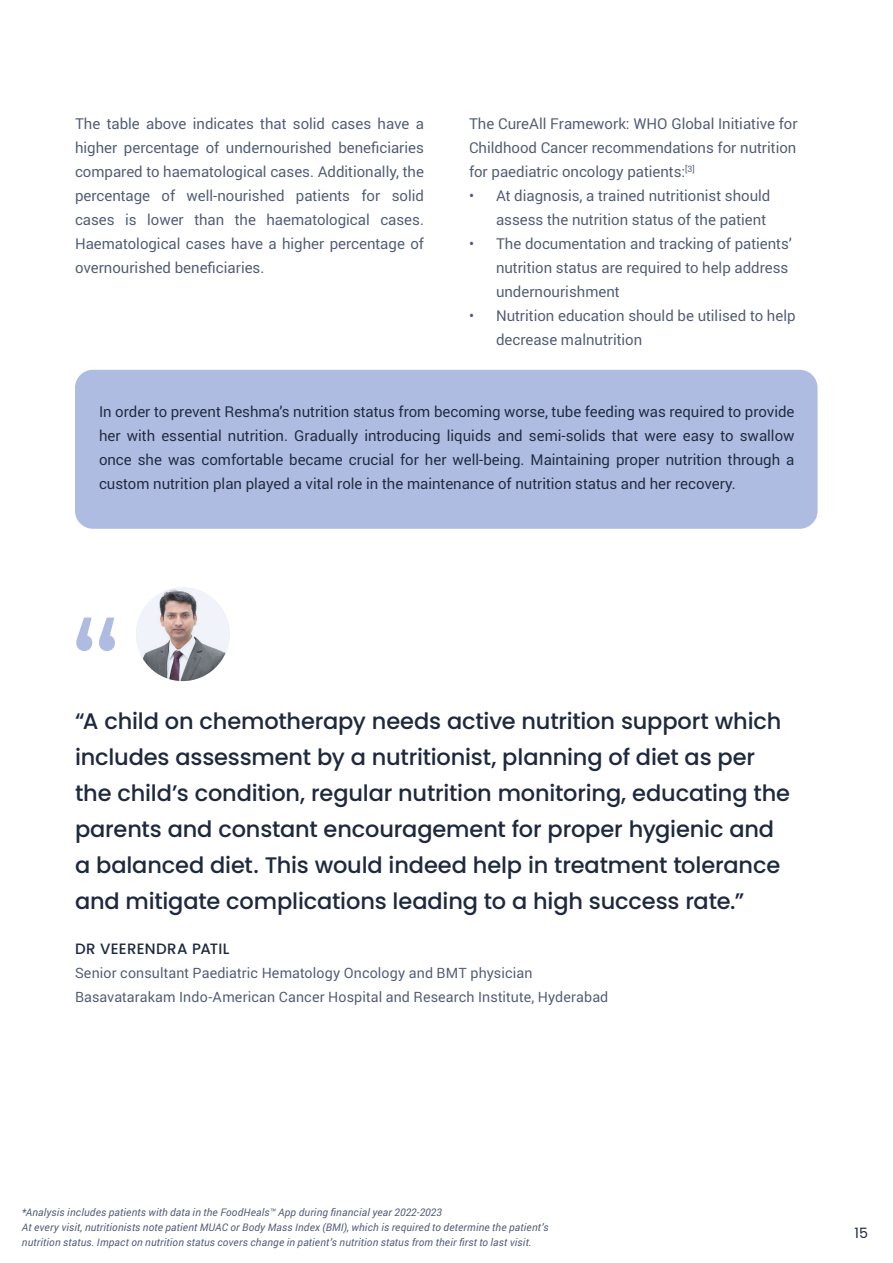
<style>
.page{position:relative;width:893px;height:1263px;background:#fff}
.page>*{position:absolute;margin:0;border:0;box-sizing:border-box;transform-origin:0 0}
.t1{font:500 22.5px/36px "Poppins";letter-spacing:-.01em;color:#1f293e}
.t2{font:15px/24px "Roboto";color:#4f5a74;text-align:justify}
.t3{font:15px/24px "Roboto";color:#1f293e;text-align:justify}
.t4{font:500 15px "Poppins";letter-spacing:.02em;color:#1f293e}
.t5{font:14.25px/24px "Roboto";letter-spacing:.01em;color:#4f5a74}
.t6{font:14.25px "Poppins";color:#1f293e}
.t7{font:italic 10.5px/15px "Roboto";letter-spacing:.02em;color:#4f5a74}
</style>
<div class="page">
<svg style="left:136px;top:587px;width:94px;height:94px"></svg>
<div style="left:75px;top:370px;width:743px;height:159px;background:#aebce1;border-radius:18px"></div>
<svg style="left:76px;top:618px;width:39px;height:33px"></svg>
<p class="t2" style="left:75px;top:111px;width:350px">The table above indicates that solid cases have a higher percentage of undernourished beneficiaries compared to haematological cases. Additionally, the percentage of well-nourished patients for solid cases is lower than the haematological cases.<br>Haematological cases have a higher percentage of overnourished beneficiaries.</p>
<p class="t2" style="left:469px;top:111px;width:330px">The CureAll Framework: WHO Global Initiative for Childhood Cancer recommendations for nutrition for paediatric oncology patients:<sup>[3]</sup></p>
<p class="t2" style="left:469px;top:183px;width:303px;text-align:right">• At diagnosis, a trained nutritionist should assess the nutrition status of the patient</p>
<p class="t2" style="left:496px;top:231px;width:297px;text-align:left;text-indent:-27px">• The documentation and tracking of patients’ nutrition status are required to help address undernourishment</p>
<p class="t2" style="left:496px;top:303px;width:301px;text-indent:-27px">• Nutrition education should be utilised to help decrease malnutrition</p>
<p class="t3" style="left:99px;top:399px;width:697px">In order to prevent Reshma’s nutrition status from becoming worse, tube feeding was required to provide her with essential nutrition. Gradually introducing liquids and semi-solids that were easy to swallow once she was comfortable became crucial for her well-being. Maintaining proper nutrition through a custom nutrition plan played a vital role in the maintenance of nutrition status and her recovery.</p>
<p class="t1" style="left:75px;top:704px;width:717px">“A child on chemotherapy needs active nutrition support which includes assessment by a nutritionist, planning of diet as per the child’s condition, regular nutrition monitoring, educating the parents and constant encouragement for proper hygienic and a balanced diet. This would indeed help in treatment tolerance and mitigate complications leading to a high success rate.”</p>
<p class="t4" style="left:75px;top:940px;width:156px">DR VEERENDRA PATIL</p>
<p class="t5" style="left:75px;top:960px;width:535px">Senior consultant Paediatric Hematology Oncology and BMT physician<br>Basavatarakam Indo-American Cancer Hospital and Research Institute, Hyderabad</p>
<p class="t7" style="left:22px;top:1205px;width:528px">*Analysis includes patients with data in the FoodHeals™ App during financial year 2022-2023<br>At every visit, nutritionists note patient MUAC or Body Mass Index (BMI), which is required to determine the patient’s nutrition status. Impact on nutrition status covers change in patient’s nutrition status from their first to last visit.</p>
<p class="t6" style="left:854px;top:1224px;width:15px">15</p>
</div>
